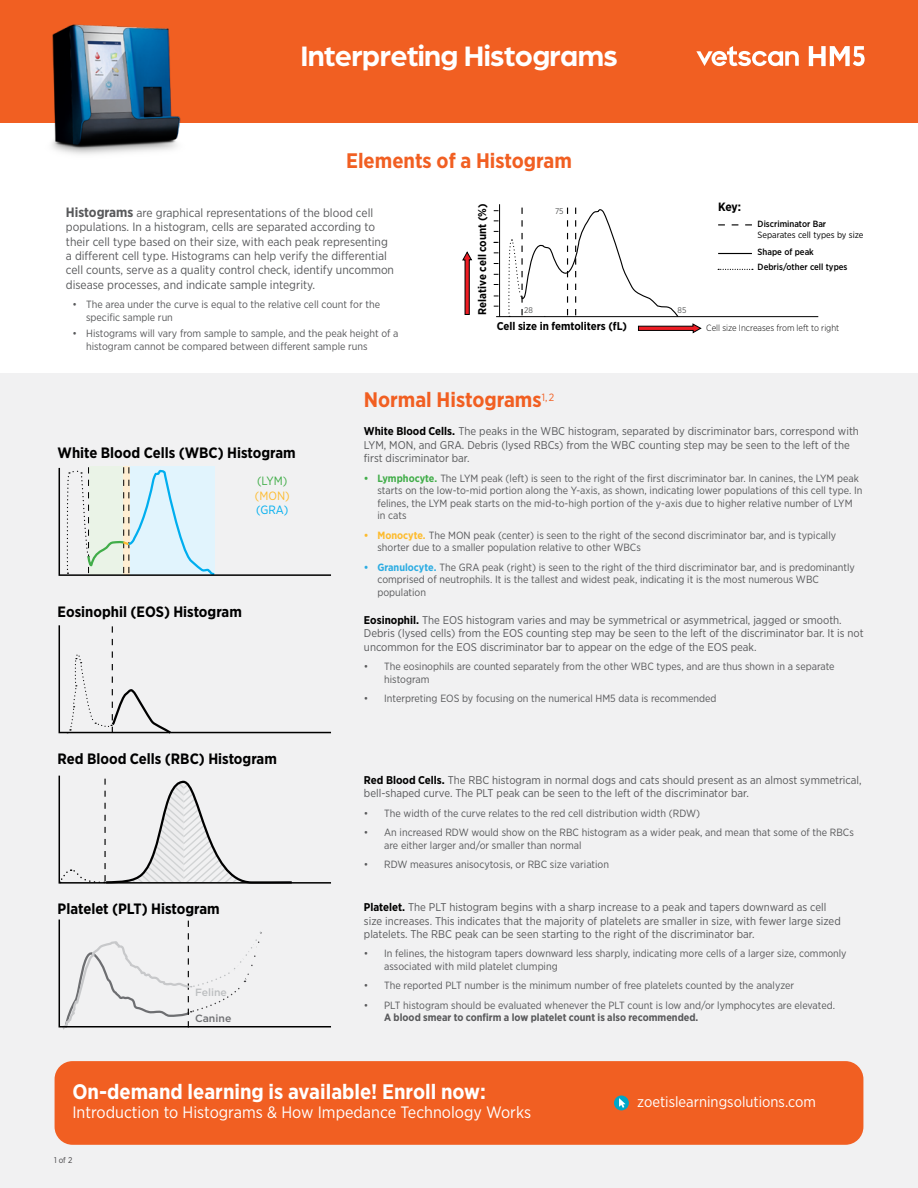
<style>
.page{position:relative;width:918px;height:1188px;background:#fff}
.page>*{position:absolute;margin:0;border:0;box-sizing:border-box;transform-origin:0 0}
.t1{font:700 30px "Arboria";letter-spacing:-.02em;color:#fff}
.t2{font:700 21px "Gotham Narrow";color:#f15f22}
.t3{font:700 21px "Gotham Narrow";color:#fff}
.t4{font:16.5px "Gotham Narrow";color:#fff}
.t5{font:700 15px "Gotham Narrow";color:#000}
.t6{font:15px "Gotham Narrow";color:#fff}
.t7{font:12px/14.4px "Gotham Narrow";color:#58595b}
.t8{font:12px "Gotham Narrow";color:#41ad49}
.t9{font:12px "Gotham Narrow";color:#fdbb30}
.t10{font:12px "Gotham Narrow";color:#00aeef}
.t11{font:700 12px "Gotham Narrow";color:#000}
.t12{font:11.25px/13.5px "Gotham Narrow";color:#58595b}
.t13{font:700 11.25px "Gotham Narrow";color:#000}
.t14{font:10.5px/12.6px "Gotham Narrow";color:#58595b}
.t15{font:700 10.5px "Gotham Narrow";color:#58595b}
.t16{font:500 10.5px "Gotham";color:#bcbec0}
.t17{font:500 10.5px "Gotham";color:#6d6e71}
.t18{font:500 9px/14.2px "Gotham Narrow";color:#000}
.t19{font:300 9px "Gotham Narrow";color:#000}
.t20{font:9px "Gotham Narrow";color:#000}
.t21{font:8.25px "Gotham Narrow";color:#585959}
.t22{font:8.25px "Gotham Narrow";color:#414042}
.s1{font-weight:700;font-size:13.5px}
.s2{font-weight:700;color:#000}
.s3{font-weight:700;color:#41ad49}
.s4{font-weight:700;color:#fdbb2d}
.s5{font-weight:700;color:#2cace2}
</style>
<div class="page">
<div style="left:0;top:0;width:918px;height:123px;background:#f15f22"></div>
<img style="left:52px;top:24px;width:129px;height:131px">
<svg style="left:696px;top:46px;width:103px;height:20px"></svg>
<svg style="left:809px;top:46px;width:56px;height:20px"></svg>
<div style="left:0;top:374px;width:918px;height:814px;background:#f1f1f2"></div>
<svg style="left:58px;top:625px;width:273px;height:109px"></svg>
<svg style="left:58px;top:775px;width:273px;height:109px"></svg>
<svg style="left:58px;top:466px;width:273px;height:110px"></svg>
<svg style="left:58px;top:919px;width:273px;height:111px"></svg>
<hr style="left:499px;top:204px;width:1px;height:113px;background:#000">
<hr style="left:496px;top:316px;width:322px;height:1px;background:#000">
<svg style="left:718px;top:224px;width:34px;height:1px"></svg>
<hr style="left:718px;top:253px;width:34px;height:1px;background:#000">
<svg style="left:718px;top:269px;width:35px;height:1px"></svg>
<svg style="left:463px;top:252px;width:9px;height:63px"></svg>
<svg style="left:638px;top:324px;width:63px;height:9px"></svg>
<div style="left:55px;top:1061px;width:808px;height:84px;background:#f15f22;border-radius:18px"></div>
<div style="left:614px;top:1096px;width:15px;height:14px;background:#00a6c7;border-radius:50%"></div>
<svg style="left:619px;top:1098px;width:6px;height:10px"></svg>
<svg style="left:508px;top:208px;width:172px;height:110px"></svg>
<h1 class="t1" style="left:300px;top:36px;width:319px">Interpreting Histograms</h1>
<h2 class="t2" style="left:346px;top:147px;width:227px">Elements of a Histogram</h2>
<p class="t7" style="left:66px;top:205px;width:330px"><span class="s1">Histograms</span> are graphical representations of the blood cell populations. In a histogram, cells are separated according to their cell type based on their size, with each peak representing a different cell type. Histograms can help verify the differential cell counts, serve as a quality control check, identify uncommon disease processes, and indicate sample integrity.</p>
<p class="t14" style="left:86px;top:298px;width:295px;text-indent:-14px">• The area under the curve is equal to the relative cell count for the specific sample run</p>
<p class="t14" style="left:86px;top:327px;width:314px;text-indent:-14px">• Histograms will vary from sample to sample, and the peak height of a histogram cannot be compared between different sample runs</p>
<p class="t13" style="left:475px;top:315px;width:113px;rotate:-90deg">Relative cell count (%)</p>
<p class="t21" style="left:555px;top:206px;width:10px">75</p>
<p class="t21" style="left:524px;top:305px;width:10px">28</p>
<p class="t21" style="left:678px;top:305px;width:10px">85</p>
<p class="t11" style="left:718px;top:199px;width:25px">Key:</p>
<p class="t18" style="left:758px;top:217px;width:70px">Discriminator Bar</p>
<p class="t20" style="left:758px;top:229px;width:107px">Separates cell types by size</p>
<p class="t18" style="left:758px;top:245px;width:91px">Shape of peak<br>Debris/other cell types</p>
<p class="t13" style="left:497px;top:319px;width:132px">Cell size in femtoliters (fL)</p>
<p class="t19" style="left:706px;top:322px;width:134px">Cell size Increases from left to right</p>
<h3 class="t5" style="left:58px;top:443px;width:240px">White Blood Cells (WBC) Histogram</h3>
<p class="t8" style="left:257px;top:474px;width:32px">(LYM)</p>
<p class="t9" style="left:255px;top:488px;width:36px">(MON)</p>
<p class="t10" style="left:256px;top:503px;width:34px">(GRA)</p>
<h3 class="t5" style="left:58px;top:602px;width:186px">Eosinophil (EOS) Histogram</h3>
<h3 class="t5" style="left:58px;top:749px;width:221px">Red Blood Cells (RBC) Histogram</h3>
<h3 class="t5" style="left:58px;top:899px;width:164px">Platelet (PLT) Histogram</h3>
<p class="t16" style="left:195px;top:985px;width:33px">Feline</p>
<p class="t17" style="left:195px;top:1012px;width:38px">Canine</p>
<h2 class="t2" style="left:364px;top:386px;width:192px">Normal Histograms<sup>1,</sup> <sup>2</sup></h2>
<p class="t12" style="left:364px;top:424px;width:497px"><span class="s2">White Blood Cells.</span> The peaks in the WBC histogram, separated by discriminator bars, correspond with<br>LYM, MON, and GRA. Debris (lysed RBCs) from the WBC counting step may be seen to the left of the first discriminator bar.</p>
<p class="t14" style="left:377px;top:471px;width:486px;text-indent:-14px"><span class="s3">• Lymphocyte.</span> The LYM peak (left) is seen to the right of the first discriminator bar. In canines, the LYM peak starts on the low-to-mid portion along the Y-axis, as shown, indicating lower populations of this cell type. In felines, the LYM peak starts on the mid-to-high portion of the y-axis due to higher relative number of LYM in cats</p>
<p class="t14" style="left:377px;top:529px;width:460px;text-indent:-14px"><span class="s4">• Monocyte.</span> The MON peak (center) is seen to the right of the second discriminator bar, and is typically shorter due to a smaller population relative to other WBCs</p>
<p class="t14" style="left:377px;top:561px;width:479px;text-indent:-14px"><span class="s5">• Granulocyte.</span> The GRA peak (right) is seen to the right of the third discriminator bar, and is predominantly comprised of neutrophils. It is the tallest and widest peak, indicating it is the most numerous WBC population</p>
<p class="t12" style="left:364px;top:613px;width:501px"><span class="s2">Eosinophil.</span> The EOS histogram varies and may be symmetrical or asymmetrical, jagged or smooth.<br>Debris (lysed cells) from the EOS counting step may be seen to the left of the discriminator bar. It is not uncommon for the EOS discriminator bar to appear on the edge of the EOS peak.</p>
<p class="t14" style="left:384px;top:660px;width:452px;text-indent:-20px">• The eosinophils are counted separately from the other WBC types, and are thus shown in a separate histogram</p>
<p class="t14" style="left:364px;top:692px;width:354px">• Interpreting EOS by focusing on the numerical HM5 data is recommended</p>
<p class="t12" style="left:364px;top:773px;width:499px"><span class="s2">Red Blood Cells.</span> The RBC histogram in normal dogs and cats should present as an almost symmetrical, bell-shaped curve. The PLT peak can be seen to the left of the discriminator bar.</p>
<p class="t14" style="left:364px;top:806px;width:338px">• The width of the curve relates to the red cell distribution width (RDW)</p>
<p class="t14" style="left:384px;top:826px;width:471px;text-indent:-20px">• An increased RDW would show on the RBC histogram as a wider peak, and mean that some of the RBCs are either larger and/or smaller than normal</p>
<p class="t14" style="left:364px;top:858px;width:247px">• RDW measures anisocytosis, or RBC size variation</p>
<p class="t12" style="left:364px;top:900px;width:478px"><span class="s2">Platelet.</span> The PLT histogram begins with a sharp increase to a peak and tapers downward as cell size increases. This indicates that the majority of platelets are smaller in size, with fewer large sized platelets. The RBC peak can be seen starting to the right of the discriminator bar.</p>
<p class="t14" style="left:384px;top:947px;width:464px;text-indent:-20px">• In felines, the histogram tapers downward less sharply, indicating more cells of a larger size, commonly associated with mild platelet clumping</p>
<p class="t14" style="left:364px;top:979px;width:432px">• The reported PLT number is the minimum number of free platelets counted by the analyzer</p>
<p class="t14" style="left:364px;top:998px;width:473px">• PLT histogram should be evaluated whenever the PLT count is low and/or lymphocytes are elevated.</p>
<p class="t15" style="left:384px;top:1011px;width:316px">A blood smear to confirm a low platelet count is also recommended.</p>
<h2 class="t3" style="left:72px;top:1078px;width:415px">On-demand learning is available! Enroll now:</h2>
<h3 class="t4" style="left:72px;top:1102px;width:460px">Introduction to Histograms &amp; How Impedance Technology Works</h3>
<p class="t22" style="left:54px;top:1155px;width:20px">1 of 2</p>
<h3 class="t6" style="left:637px;top:1092px;width:180px">zoetislearningsolutions.com</h3>
</div>
